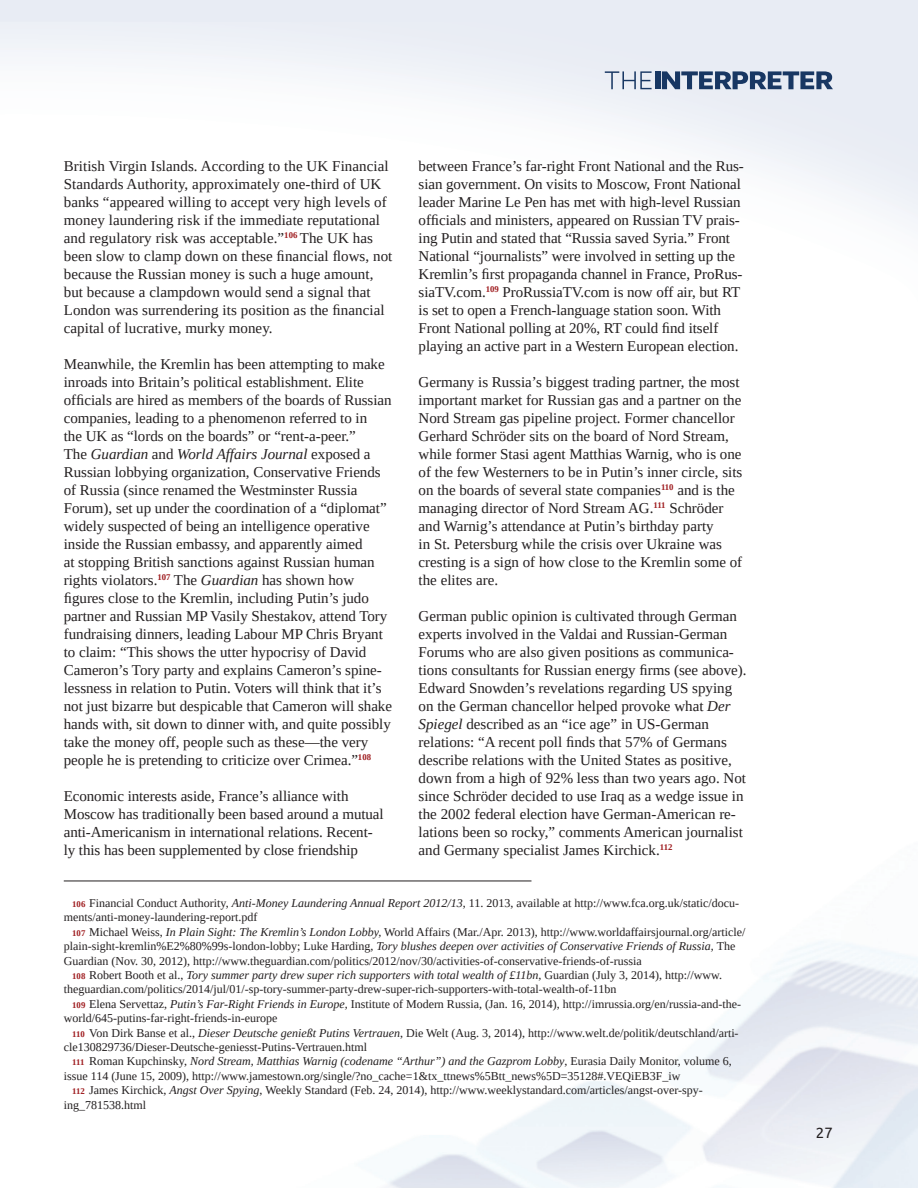
<style>
.page{position:relative;width:918px;height:1188px;background:#fff}
.page>*{position:absolute;margin:0;border:0;box-sizing:border-box;transform-origin:0 0}
.t1{font:15px/18px "Tinos";color:#231f20}
.t2{font:15px "Ubuntu";color:#231f20}
.t3{font:12px/14.4px "Tinos";color:#231f20}
.t4{font:italic 12px "Tinos";color:#231f20}
.s1{font-style:italic}
.s2{font-weight:700;font-size:8.7px;color:#9f1d20}
.s3{font-style:normal}
.s4{font-weight:700;font-style:normal;font-size:8.7px;color:#9f1d20}
</style>
<div class="page">
<img style="left:0;top:0;width:918px;height:224px">
<svg style="left:605px;top:71px;width:47px;height:18px"></svg>
<div style="left:655px;top:71px;width:5px;height:18px;background:#183763"></div>
<svg style="left:662px;top:71px;width:171px;height:18px;background:#6b7f9c"></svg>
<hr style="left:64px;top:881px;width:467px;height:1px;background:#231f20">
<p class="t1" style="left:64px;top:157px;width:330px">British Virgin Islands. According to the UK Financial Standards Authority, approximately one-third of UK banks “appeared willing to accept very high levels of money laundering risk if the immediate reputational and regulatory risk was acceptable.”<sup>106</sup> The UK has been slow to clamp down on these financial flows, not because the Russian money is such a huge amount, but because a clampdown would send a signal that London was surrendering its position as the financial capital of lucrative, murky money.</p>
<p class="t1" style="left:64px;top:355px;width:330px">Meanwhile, the Kremlin has been attempting to make inroads into Britain’s political establishment. Elite officials are hired as members of the boards of Russian companies, leading to a phenomenon referred to in<br>the UK as “lords on the boards” or “rent-a-peer.”<br>The <span class="s1">Guardian</span> and <span class="s1">World Affairs Journal</span> exposed a Russian lobbying organization, Conservative Friends of Russia (since renamed the Westminster Russia Forum), set up under the coordination of a “diplomat” widely suspected of being an intelligence operative inside the Russian embassy, and apparently aimed<br>at stopping British sanctions against Russian human rights violators.<sup>107</sup> The <span class="s1">Guardian</span> has shown how figures close to the Kremlin, including Putin’s judo partner and Russian MP Vasily Shestakov, attend Tory fundraising dinners, leading Labour MP Chris Bryant to claim: “This shows the utter hypocrisy of David Cameron’s Tory party and explains Cameron’s spine&shy;lessness in relation to Putin. Voters will think that it’s not just bizarre but despicable that Cameron will shake hands with, sit down to dinner with, and quite possibly take the money off, people such as these—the very people he is pretending to criticize over Crimea.”<sup>108</sup></p>
<p class="t1" style="left:64px;top:787px;width:321px">Economic interests aside, France’s alliance with Moscow has traditionally been based around a mutual anti-Americanism in international relations. Recent&shy;ly this has been supplemented by close friendship</p>
<p class="t1" style="left:419px;top:157px;width:327px">between France’s far-right Front National and the Rus&shy;sian government. On visits to Moscow, Front National leader Marine Le Pen has met with high-level Russian officials and ministers, appeared on Russian TV prais&shy;ing Putin and stated that “Russia saved Syria.” Front National “journalists” were involved in setting up the Kremlin’s first propaganda channel in France, ProRus&shy;siaTV.com.<sup>109</sup> ProRussiaTV.com is now off air, but RT is set to open a French-language station soon. With Front National polling at 20%, RT could find itself playing an active part in a Western European election.</p>
<p class="t1" style="left:419px;top:373px;width:325px">Germany is Russia’s biggest trading partner, the most important market for Russian gas and a partner on the Nord Stream gas pipeline project. Former chancellor Gerhard Schröder sits on the board of Nord Stream, while former Stasi agent Matthias Warnig, who is one of the few Westerners to be in Putin’s inner circle, sits on the boards of several state companies<sup>110</sup> and is the managing director of Nord Stream AG.<sup>111</sup> Schröder and Warnig’s attendance at Putin’s birthday party<br>in St. Petersburg while the crisis over Ukraine was cresting is a sign of how close to the Kremlin some of the elites are.</p>
<p class="t1" style="left:419px;top:607px;width:330px">German public opinion is cultivated through German experts involved in the Valdai and Russian-German Forums who are also given positions as communica&shy;tions consultants for Russian energy firms (see above).<br>Edward Snowden’s revelations regarding US spying on the German chancellor helped provoke what <span class="s1">Der Spiegel</span> described as an “ice age” in US-German relations: “A recent poll finds that 57% of Germans describe relations with the United States as positive, down from a high of 92% less than two years ago. Not since Schröder decided to use Iraq as a wedge issue in the 2002 federal election have German-American re&shy;lations been so rocky,” comments American journalist and Germany specialist James Kirchick.<sup>112</sup></p>
<p class="t3" style="left:64px;top:896px;width:677px;text-indent:9px"><span class="s2">106</span> Financial Conduct Authority, <span class="s1">Anti-Money Laundering Annual Report 2012/13</span>, 11. 2013, available at http://www.fca.org.uk/static/docu&shy;ments/anti-money-laundering-report.pdf</p>
<p class="t3" style="left:72px;top:924px;width:675px"><span class="s2">107</span> Michael Weiss, <span class="s1">In Plain Sight: The Kremlin’s London Lobby,</span> World Affairs (Mar./Apr. 2013), http://www.worldaffairsjournal.org/article/</p>
<p class="t4" style="left:64px;top:938px;width:673px"><span class="s3">plain-sight-kremlin%E2%80%99s-london-lobby; Luke Harding,</span> Tory blushes deepen over activities of Conservative Friends of Russia, <span class="s3">The</span></p>
<p class="t3" style="left:64px;top:953px;width:580px">Guardian (Nov. 30, 2012), http://www.theguardian.com/politics/2012/nov/30/activities-of-conservative-friends-of-russia</p>
<p class="t4" style="left:72px;top:967px;width:651px"><span class="s4">108</span> <span class="s3">Robert Booth et al.,</span> Tory summer party drew super rich supporters with total wealth of £11bn<span class="s3">, Guardian (July 3, 2014), http://www.</span></p>
<p class="t3" style="left:64px;top:982px;width:554px">theguardian.com/politics/2014/jul/01/-sp-tory-summer-party-drew-super-rich-supporters-with-total-wealth-of-11bn</p>
<p class="t3" style="left:72px;top:996px;width:670px"><span class="s2">109</span> Elena Servettaz, <span class="s1">Putin’s Far-Right Friends in Europe,</span> Institute of Modern Russia, (Jan. 16, 2014), http://imrussia.org/en/russia-and-the-</p>
<p class="t3" style="left:64px;top:1011px;width:215px">world/645-putins-far-right-friends-in-europe</p>
<p class="t3" style="left:72px;top:1025px;width:668px"><span class="s2">110</span> Von Dirk Banse et al., <span class="s1">Dieser Deutsche genießt Putins Vertrauen</span>, Die Welt (Aug. 3, 2014), http://www.welt.de/politik/deutschland/arti-</p>
<p class="t3" style="left:64px;top:1040px;width:305px">cle130829736/Dieser-Deutsche-geniesst-Putins-Vertrauen.html</p>
<p class="t4" style="left:72px;top:1054px;width:661px"><span class="s4">111</span> <span class="s3">Roman Kupchinsky,</span> Nord Stream, Matthias Warnig (codename “Arthur”) and the Gazprom Lobby<span class="s3">, Eurasia Daily Monitor, volume 6,</span></p>
<p class="t3" style="left:64px;top:1068px;width:618px">issue 114 (June 15, 2009), http://www.jamestown.org/single/?no_cache=1&amp;tx_ttnews%5Btt_news%5D=35128#.VEQiEB3F_iw</p>
<p class="t3" style="left:72px;top:1083px;width:632px"><span class="s2">112</span> James Kirchick, <span class="s1">Angst Over Spying</span>, Weekly Standard (Feb. 24, 2014), http://www.weeklystandard.com/articles/angst-over-spy-</p>
<p class="t3" style="left:64px;top:1097px;width:84px">ing_781538.html</p>
<p class="t2" style="left:816px;top:1124px;width:18px">27</p>
</div>
